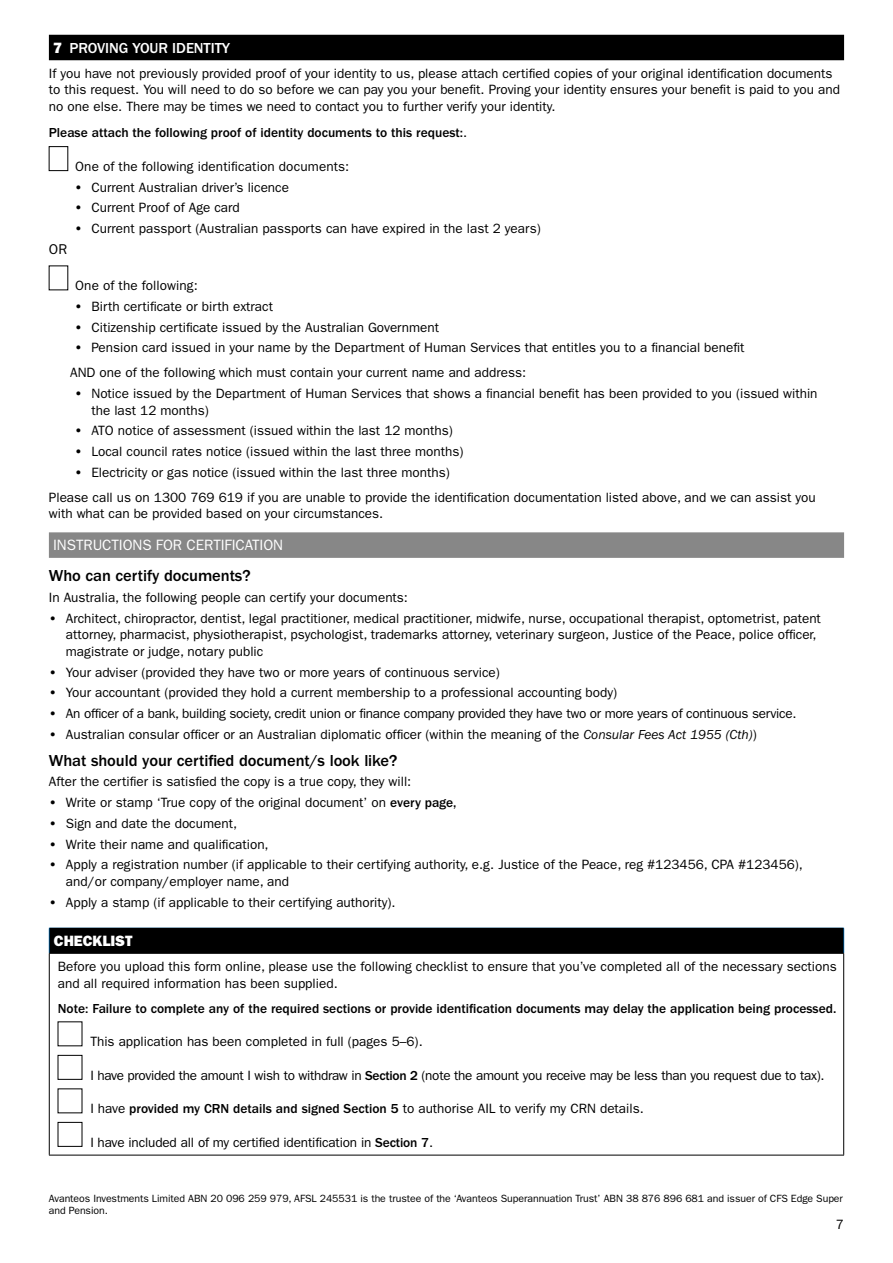
<style>
.page{position:relative;width:893px;height:1263px;background:#fff}
.page>*{position:absolute;margin:0;border:0;box-sizing:border-box;transform-origin:0 0}
.t1{font:500 16.5px "ITC Franklin Gothic Std";letter-spacing:-.005em;color:#000}
.t2{font:15px "ITC Franklin Gothic Std";letter-spacing:-.005em;color:#fff}
.t3{font:500 15px "ITC Franklin Gothic Std";letter-spacing:-.005em;color:#fff}
.t4{font:15px "ITC Franklin Gothic Std Hvy";letter-spacing:-.005em;color:#fff}
.t5{font:14.25px "ITC Franklin Gothic Std";color:#000}
.t6{font:13.5px/16.5px "ITC Franklin Gothic Std";color:#000}
.t7{font:13.5px "ITC Franklin Gothic Std";letter-spacing:-.02em;color:#000}
.t8{font:500 13.5px "ITC Franklin Gothic Std";color:#000}
.t9{font:10.5px/12px "ITC Franklin Gothic Std";letter-spacing:-.005em;color:#000}
.s1{font-family:"ITC Franklin Gothic Std Hvy";font-weight:400}
.s2{font-weight:400}
.s3{font-weight:600}
.s4{font-style:italic}
.s5{font-weight:500}
</style>
<div class="page">
<div style="left:49px;top:35px;width:795px;height:25px;background:#000"></div>
<div style="left:49px;top:532px;width:795px;height:26px;background:#878787"></div>
<div style="left:49px;top:146px;width:19px;height:25px;border:1px solid #000"></div>
<hr style="left:49px;top:953px;width:795px;height:1px;background:#000">
<hr style="left:49px;top:954px;width:1px;height:201px;background:#000">
<hr style="left:843px;top:954px;width:1px;height:201px;background:#000">
<hr style="left:49px;top:1155px;width:795px;height:1px;background:#000">
<svg style="left:49px;top:928px;width:1px;height:25px"></svg>
<svg style="left:843px;top:928px;width:1px;height:25px"></svg>
<div style="left:50px;top:928px;width:793px;height:25px;background:#000"></div>
<p class="t3" style="left:53px;top:39px;width:178px"><span class="s1">7</span> PROVING YOUR IDENTITY</p>
<p class="t6" style="left:49px;top:65px;width:793px">If you have not previously provided proof of your identity to us, please attach certified copies of your original identification documents to this request. You will need to do so before we can pay you your benefit. Proving your identity ensures your benefit is paid to you and no one else. There may be times we need to contact you to further verify your identity.</p>
<p class="t8" style="left:49px;top:125px;width:420px">Please attach the following proof of identity documents to this request:<span class="s2">.</span></p>
<p class="t6" style="left:75px;top:158px;width:276px">One of the following identification documents:</p>
<p class="t6" style="left:74px;top:179px;width:216px"><span class="s3">•</span> Current Australian driver’s licence</p>
<p class="t6" style="left:74px;top:200px;width:167px"><span class="s3">•</span> Current Proof of Age card</p>
<p class="t6" style="left:74px;top:220px;width:468px"><span class="s3">•</span> Current passport (Australian passports can have expired in the last 2 years)</p>
<p class="t5" style="left:49px;top:241px;width:20px">OR</p>
<p class="t6" style="left:75px;top:277px;width:124px">One of the following:</p>
<p class="t6" style="left:74px;top:298px;width:200px"><span class="s3">•</span> Birth certificate or birth extract</p>
<p class="t6" style="left:74px;top:319px;width:366px"><span class="s3">•</span> Citizenship certificate issued by the Australian Government</p>
<p class="t6" style="left:70px;top:335px;width:676px;line-height:25px;text-indent:4px"><span class="s3">•</span> Pension card issued in your name by the Department of Human Services that entitles you to a financial benefit<br>AND one of the following which must contain your current name and address:</p>
<p class="t6" style="left:91px;top:385px;width:728px;text-indent:-17px"><span class="s3">•</span> Notice issued by the Department of Human Services that shows a financial benefit has been provided to you (issued within the last 12 months)</p>
<p class="t6" style="left:74px;top:423px;width:380px"><span class="s3">•</span> ATO notice of assessment (issued within the last 12 months)</p>
<p class="t6" style="left:74px;top:443px;width:391px"><span class="s3">•</span> Local council rates notice (issued within the last three months)</p>
<p class="t6" style="left:49px;top:460px;width:768px;line-height:25px;text-indent:26px"><span class="s3">•</span> Electricity or gas notice (issued within the last three months)<br>Please call us on 1300 769 619 if you are unable to provide the identification documentation listed above, and we can assist you</p>
<p class="t6" style="left:49px;top:506px;width:336px">with what can be provided based on your circumstances.</p>
<p class="t2" style="left:53px;top:537px;width:231px">INSTRUCTIONS FOR CERTIFICATION</p>
<p class="t1" style="left:49px;top:567px;width:203px">Who can certify documents?</p>
<p class="t6" style="left:49px;top:589px;width:361px">In Australia, the following people can certify your documents:</p>
<p class="t6" style="left:66px;top:610px;width:756px;text-indent:-17px"><span class="s3">•</span> Architect, chiropractor, dentist, legal practitioner, medical practitioner, midwife, nurse, occupational therapist, optometrist, patent attorney, pharmacist, physiotherapist, psychologist, trademarks attorney, veterinary surgeon, Justice of the Peace, police officer, magistrate or judge, notary public</p>
<p class="t6" style="left:49px;top:664px;width:452px"><span class="s3">•</span> Your adviser (provided they have two or more years of continuous service)</p>
<p class="t6" style="left:49px;top:685px;width:570px"><span class="s3">•</span> Your accountant (provided they hold a current membership to a professional accounting body)</p>
<p class="t7" style="left:49px;top:706px;width:749px"><span class="s3">•</span> An officer of a bank, building society, credit union or finance company provided they have two or more years of continuous service.</p>
<p class="t6" style="left:49px;top:726px;width:709px"><span class="s3">•</span> Australian consular officer or an Australian diplomatic officer (within the meaning of the <span class="s4">Consular Fees Act 1955 (Cth)</span>)</p>
<p class="t1" style="left:49px;top:751px;width:350px">What should your certified document/s look like?</p>
<p class="t6" style="left:49px;top:773px;width:364px">After the certifier is satisfied the copy is a true copy, they will:</p>
<p class="t6" style="left:49px;top:794px;width:409px"><span class="s3">•</span> Write or stamp ‘True copy of the original document’ on <span class="s5">every page,</span></p>
<p class="t6" style="left:49px;top:815px;width:190px"><span class="s3">•</span> Sign and date the document,</p>
<p class="t6" style="left:49px;top:836px;width:221px"><span class="s3">•</span> Write their name and qualification,</p>
<p class="t6" style="left:66px;top:856px;width:739px;text-indent:-17px"><span class="s3">•</span> Apply a registration number (if applicable to their certifying authority, e.g. Justice of the Peace, reg #123456, CPA #123456), and/or company/employer name, and</p>
<p class="t6" style="left:49px;top:894px;width:348px"><span class="s3">•</span> Apply a stamp (if applicable to their certifying authority).</p>
<p class="t4" style="left:54px;top:932px;width:80px">CHECKLIST</p>
<p class="t6" style="left:58px;top:958px;width:780px">Before you upload this form online, please use the following checklist to ensure that you’ve completed all of the necessary sections and all required information has been supplied.</p>
<p class="t8" style="left:58px;top:1000px;width:780px">Note: Failure to complete any of the required sections or provide identification documents may delay the application being processed.</p>
<p class="t6" style="left:90px;top:1033px;width:334px">This application has been completed in full (pages 5–6).</p>
<p class="t7" style="left:90px;top:1067px;width:736px">I have provided the amount I wish to withdraw in <span class="s5">Section 2</span> (note the amount you receive may be less than you request due to tax).</p>
<p class="t6" style="left:90px;top:1100px;width:555px">I have <span class="s5">provided my CRN details and signed Section 5</span> to authorise AIL to verify my CRN details.</p>
<p class="t6" style="left:90px;top:1134px;width:344px">I have included all of my certified identification in <span class="s5">Section 7</span>.</p>
<p class="t9" style="left:49px;top:1192px;width:795px">Avanteos Investments Limited ABN 20 096 259 979, AFSL 245531 is the trustee of the ‘Avanteos Superannuation Trust’ ABN 38 876 896 681 and issuer of CFS Edge Super and Pension.</p>
<p class="t6" style="left:836px;top:1216px;width:10px">7</p>
</div>
